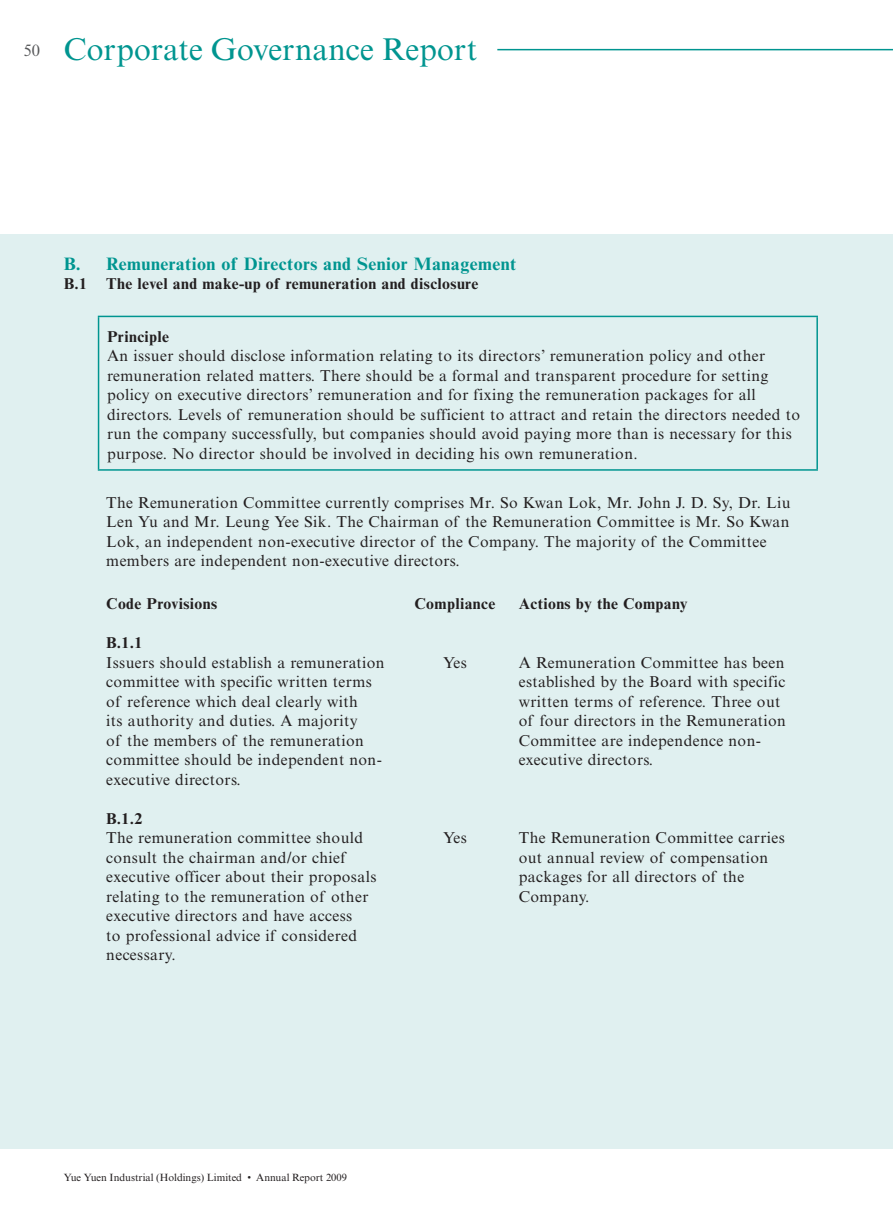
<style>
.page{position:relative;width:893px;height:1212px;background:#fff}
.page>*{position:absolute;margin:0;border:0;box-sizing:border-box;transform-origin:0 0}
.t1{font:31.5px "Times New Roman MT Std";color:#009590}
.t2{font:700 18px "Times New Roman MT Std";letter-spacing:.025em;color:#009590}
.t3{font:16.5px "Times New Roman MT Std";color:#57585a}
.t4{font:15.75px/19.5px "Times New Roman MT Std";letter-spacing:.025em;color:#231f20}
.t5{font:700 15.75px "Times New Roman MT Std";letter-spacing:.025em;color:#231f20}
.t6{font:10.5px "Times New Roman MT Std";color:#231f20}
</style>
<div class="page">
<div style="left:0;top:234px;width:893px;height:914px;background:#e0f0f0"></div>
<hr style="left:497px;top:49px;width:396px;height:1px;background:#009590">
<hr style="left:98px;top:316px;width:720px;height:1px;background:#009590">
<hr style="left:98px;top:317px;width:1px;height:152px;background:#009590">
<hr style="left:816px;top:317px;width:2px;height:152px;background:#009590">
<hr style="left:98px;top:469px;width:720px;height:2px;background:#009590">
<p class="t3" style="left:24px;top:45px;width:18px">50</p>
<h1 class="t1" style="left:64px;top:38px;width:415px">Corporate Governance Report</h1>
<p class="t2" style="left:64px;top:253px;width:454px">B. Remuneration of Directors and Senior Management</p>
<p class="t5" style="left:64px;top:275px;width:416px">B.1 The level and make-up of remuneration and disclosure</p>
<p class="t5" style="left:107px;top:327px;width:64px">Principle</p>
<p class="t4" style="left:107px;top:348px;width:694px">An issuer should disclose information relating to its directors’ remuneration policy and other remuneration related matters. There should be a formal and transparent procedure for setting policy on executive directors’ remuneration and for fixing the remuneration packages for all directors. Levels of remuneration should be sufficient to attract and retain the directors needed to run the company successfully, but companies should avoid paying more than is necessary for this purpose. No director should be involved in deciding his own remuneration.</p>
<p class="t4" style="left:106px;top:494px;width:686px">The Remuneration Committee currently comprises Mr. So Kwan Lok, Mr. John J. D. Sy, Dr. Liu Len Yu and Mr. Leung Yee Sik. The Chairman of the Remuneration Committee is Mr. So Kwan Lok, an independent non-executive director of the Company. The majority of the Committee members are independent non-executive directors.</p>
<p class="t5" style="left:106px;top:595px;width:112px">Code Provisions</p>
<p class="t5" style="left:415px;top:595px;width:82px">Compliance</p>
<p class="t5" style="left:519px;top:595px;width:170px">Actions by the Company</p>
<p class="t5" style="left:106px;top:634px;width:38px">B.1.1</p>
<p class="t4" style="left:106px;top:654px;width:280px">Issuers should establish a remuneration committee with specific written terms of reference which deal clearly with<br>its authority and duties. A majority<br>of the members of the remuneration committee should be independent non&shy;executive directors.</p>
<p class="t4" style="left:443px;top:654px;width:25px">Yes</p>
<p class="t4" style="left:519px;top:654px;width:269px">A Remuneration Committee has been established by the Board with specific written terms of reference. Three out of four directors in the Remuneration Committee are independence non&shy;executive directors.</p>
<p class="t5" style="left:106px;top:809px;width:38px">B.1.2</p>
<p class="t4" style="left:106px;top:830px;width:272px">The remuneration committee should consult the chairman and/or chief executive officer about their proposals relating to the remuneration of other executive directors and have access<br>to professional advice if considered necessary.</p>
<p class="t4" style="left:443px;top:830px;width:25px">Yes</p>
<p class="t4" style="left:519px;top:830px;width:268px">The Remuneration Committee carries out annual review of compensation packages for all directors of the<br>Company.</p>
<p class="t6" style="left:64px;top:1173px;width:285px">Yue Yuen Industrial (Holdings) Limited • Annual Report 2009</p>
</div>
